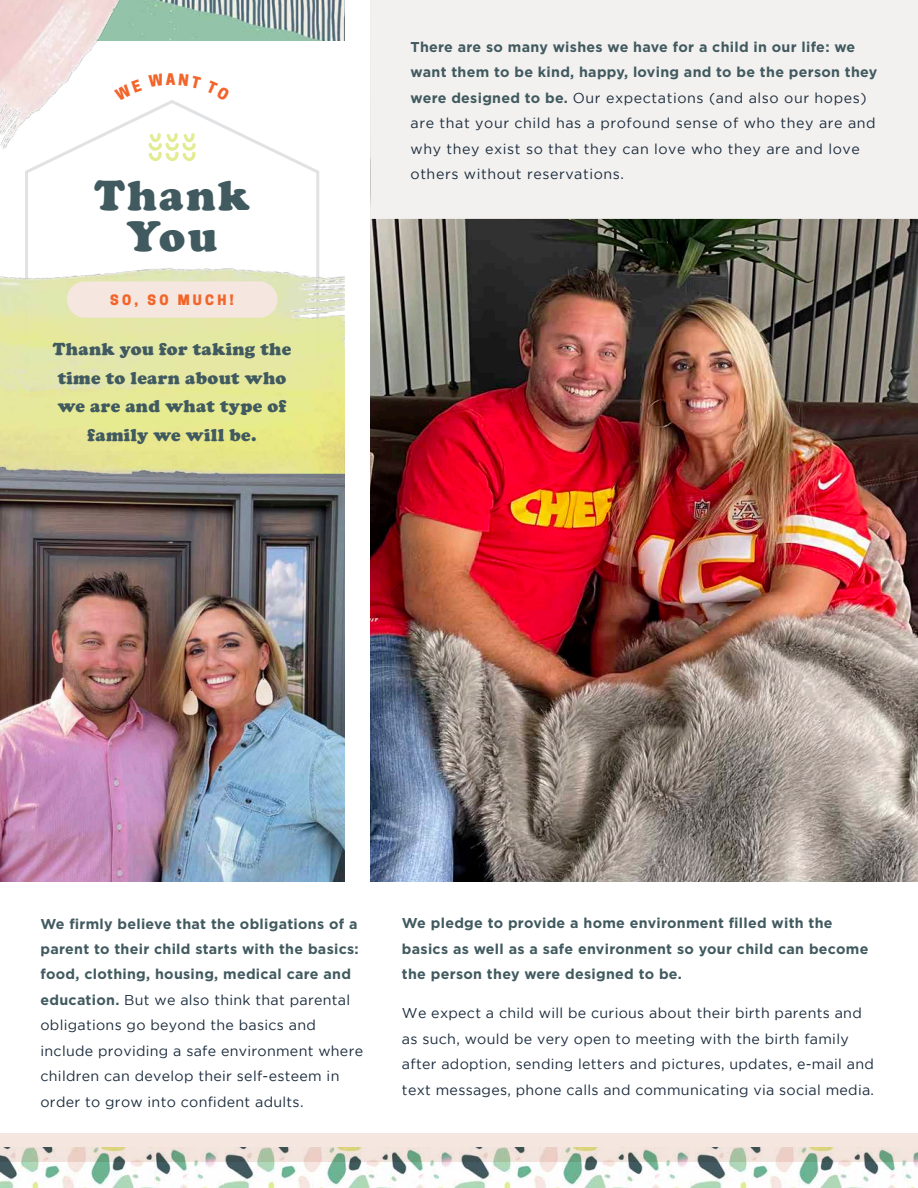
<style>
.page{position:relative;width:918px;height:1188px;background:#fff}
.page>*{position:absolute;margin:0;border:0;box-sizing:border-box;transform-origin:0 0}
.t1{font:900 43.5px "Cooper";letter-spacing:.055em;color:#415a5f}
.t2{font:900 18px/28.5px "Cooper";letter-spacing:.02em;color:#415a5f;text-align:center}
.t3{font:14.25px/25.5px "Gotham";letter-spacing:.02em;color:#1c2c3d}
.t4{font:14.25px/25.5px "Gotham";letter-spacing:.04em;color:#1c2c3d}
.t5{font:700 14.25px/25.5px "Gotham";letter-spacing:.02em;color:#415a5f}
.t6{font:800 13.5px "Cooper Hewitt";letter-spacing:.24em;color:#f2652a}
.s1{font-weight:700;color:#415a5f}
</style>
<div class="page">
<img style="left:0;top:474px;width:345px;height:407px">
<img style="left:370px;top:219px;width:548px;height:662px">
<img style="left:134px;top:0;width:211px;height:40px">
<svg style="left:25px;top:101px;width:294px;height:157px"></svg>
<img style="left:0;top:258px;width:345px;height:216px">
<div style="left:67px;top:281px;width:210px;height:37px;background:#f5e6df;border-radius:18px"></div>
<svg style="left:148px;top:132px;width:48px;height:29px"></svg>
<img style="left:0;top:0;width:134px;height:152px">
<img style="left:0;top:1162px;width:918px;height:26px">
<svg style="left:0;top:1134px;width:918px;height:28px;background:#e2d8cf"></svg>
<div style="left:370px;top:0;width:548px;height:219px;background:#f2f1ef"></div>
<svg style="left:114px;top:79px;width:20px;height:21px"></svg>
<h1 class="t1" style="left:94px;top:170px;width:157px">Thank</h1>
<h1 class="t1" style="left:127px;top:211px;width:92px">You</h1>
<p class="t6" style="left:110px;top:292px;width:125px">SO, SO MUCH!</p>
<p class="t2" style="left:53px;top:335px;width:240px">Thank you for taking the time to learn about who we are and what type of family we will be.</p>
<p class="t4" style="left:411px;top:34px;width:468px"><span class="s1">There are so many wishes we have for a child in our life: we want them to be kind, happy, loving and to be the person they were designed to be.</span> Our expectations (and also our hopes) are that your child has a profound sense of who they are and why they exist so that they can love who they are and love others without reservations.</p>
<p class="t3" style="left:40px;top:910px;width:324px"><span class="s1">We firmly believe that the obligations of a parent to their child starts with the basics: food, clothing, housing, medical care and education.</span> But we also think that parental obligations go beyond the basics and include providing a safe environment where children can develop their self-esteem in order to grow into confident adults.</p>
<p class="t5" style="left:402px;top:911px;width:468px">We pledge to provide a home environment filled with the basics as well as a safe environment so your child can become the person they were designed to be.</p>
<p class="t3" style="left:402px;top:1000px;width:474px">We expect a child will be curious about their birth parents and as such, would be very open to meeting with the birth family after adoption, sending letters and pictures, updates, e-mail and text messages, phone calls and communicating via social media.</p>
</div>
